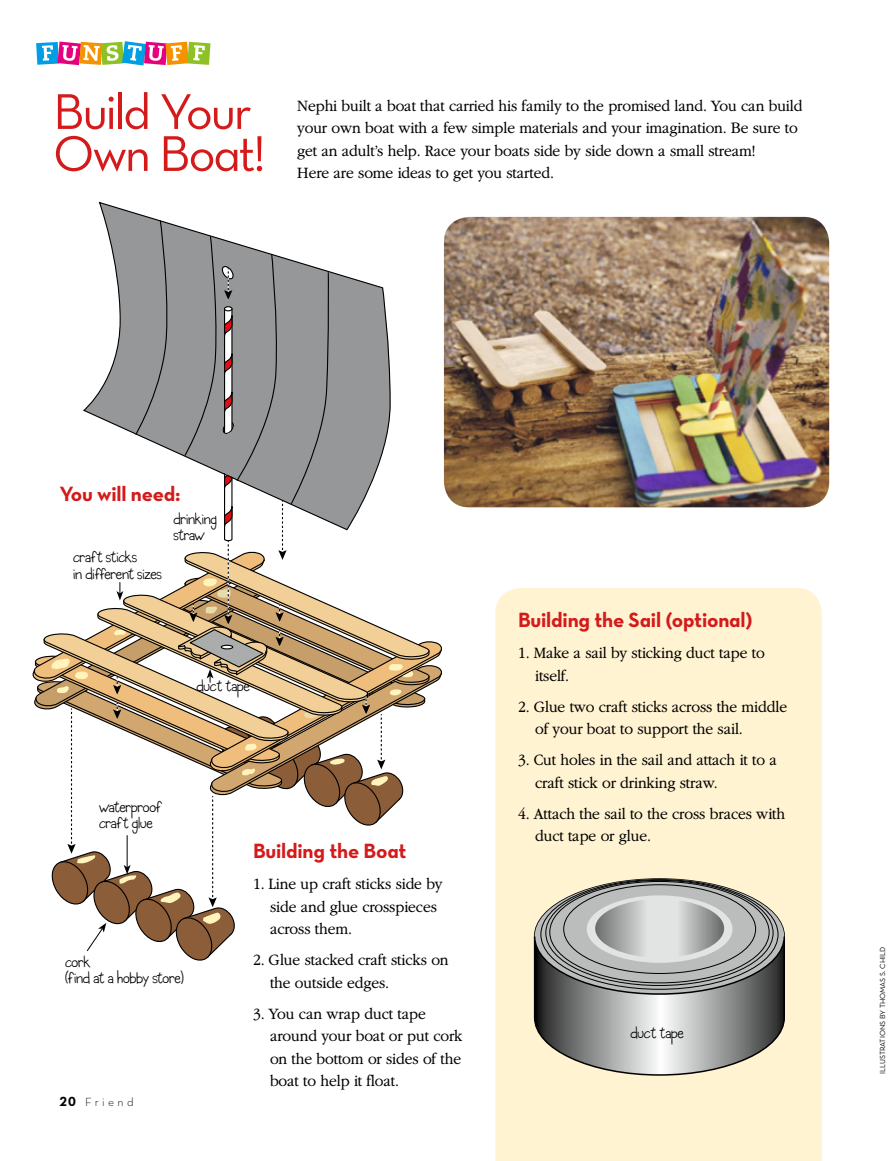
<style>
.page{position:relative;width:893px;height:1161px;background:#fff}
.page>*{position:absolute;margin:0;border:0;box-sizing:border-box;transform-origin:0 0}
.t1{font:51px/42px "Neutralds Lat Book Alt";letter-spacing:-.05em;color:#d41a1a}
.TOPIC-1_title{font:21px "Neutralds Lat Bold Alt";letter-spacing:-.01em;color:#d41a1a}
.LISTnmbr-1_para_firs{font:300 16.5px/22.5px "Garamondlds Lat Plus";letter-spacing:-.01em;color:#000;scale:.95 1}
.ARTCL_para_first_reg{font:300 16.5px/22.5px "Garamondlds Lat Plus";letter-spacing:-.01em;color:#000;scale:.95 1}
.LISTbullet-1_para_fi{font:16.5px/16.5px "Typographyof Coop Forged";letter-spacing:-.015em;color:#000;scale:.95 1}
.Folio_L{font:12px "Neutralds Lat Light Alt";letter-spacing:.28em;color:#000}
.t2{font:7.5px "Neutralds Lat Book Alt";color:#000}
.s1{font-family:"Neutralds Lat Bold Alt";font-size:13.5px}
</style>
<div class="page">
<svg style="left:99px;top:203px;width:57px;height:16px"></svg>
<img style="left:444px;top:217px;width:385px;height:290px">
<div style="left:495px;top:588px;width:327px;height:573px;background:#fff3d2"></div>
<svg style="left:36px;top:41px;width:174px;height:25px"></svg>
<svg style="left:533px;top:877px;width:253px;height:199px;background:#b4b1a9"></svg>
<svg style="left:535px;top:879px;width:249px;height:115px;background:#8b8c8c"></svg>
<svg style="left:533px;top:902px;width:253px;height:93px;background:#939392"></svg>
<svg style="left:32px;top:219px;width:410px;height:742px"></svg>
<div style="left:587px;top:895px;width:146px;height:68px;background:#e2e3e3;border-radius:50%"></div>
<svg style="left:595px;top:899px;width:129px;height:59px"></svg>
<p class="t1" style="left:53px;top:89px;width:214px">Build Your<br>Own Boat!</p>
<p class="ARTCL_para_first_reg" style="left:297px;top:94px;width:533px">Nephi built a boat that carried his family to the promised land. You can build your own boat with a few simple materials and your imagination. Be sure to get an adult’s help. Race your boats side by side down a small stream!</p>
<p class="ARTCL_para_first_reg" style="left:297px;top:162px;width:272px">Here are some ideas to get you started.</p>
<p class="TOPIC-1_title" style="left:60px;top:476px;width:123px">You will need:</p>
<p class="LISTbullet-1_para_fi" style="left:73px;top:550px;width:95px">craft sticks<br>in different sizes</p>
<p class="LISTbullet-1_para_fi" style="left:173px;top:512px;width:47px">drinking straw</p>
<p class="LISTbullet-1_para_fi" style="left:197px;top:679px;width:58px">duct tape</p>
<p class="LISTbullet-1_para_fi" style="left:99px;top:800px;width:68px">waterproof craft glue</p>
<p class="LISTbullet-1_para_fi" style="left:65px;top:955px;width:127px">cork<br>(find at a hobby store)</p>
<p class="Folio_L" style="left:60px;top:1093px;width:76px"><span class="s1">20</span> Friend</p>
<p class="TOPIC-1_title" style="left:253px;top:834px;width:155px">Building the Boat</p>
<p class="LISTnmbr-1_para_firs" style="left:270px;top:873px;width:183px;text-indent:-17px">1. Line up craft sticks side by side and glue crosspieces across them.</p>
<p class="LISTnmbr-1_para_firs" style="left:270px;top:949px;width:190px;text-indent:-17px">2. Glue stacked craft sticks on the outside edges.</p>
<p class="LISTnmbr-1_para_firs" style="left:270px;top:1002px;width:204px;text-indent:-17px">3. You can wrap duct tape around your boat or put cork on the bottom or sides of the boat to help it float.</p>
<p class="TOPIC-1_title" style="left:518px;top:603px;width:236px">Building the Sail (optional)</p>
<p class="LISTnmbr-1_para_firs" style="left:535px;top:642px;width:243px;text-indent:-17px">1. Make a sail by sticking duct tape to itself.</p>
<p class="LISTnmbr-1_para_firs" style="left:535px;top:695px;width:267px;text-indent:-17px">2. Glue two craft sticks across the middle of your boat to support the sail.</p>
<p class="LISTnmbr-1_para_firs" style="left:535px;top:749px;width:256px;text-indent:-17px">3. Cut holes in the sail and attach it to a craft stick or drinking straw.</p>
<p class="LISTnmbr-1_para_firs" style="left:535px;top:802px;width:265px;text-indent:-17px">4. Attach the sail to the cross braces with duct tape or glue.</p>
<p class="LISTbullet-1_para_fi" style="left:631px;top:1026px;width:58px">duct tape</p>
<p class="t2" style="left:877px;top:1074px;width:128px;rotate:-90deg">ILLUSTRATIONS BY THOMAS S. CHILD</p>
</div>
